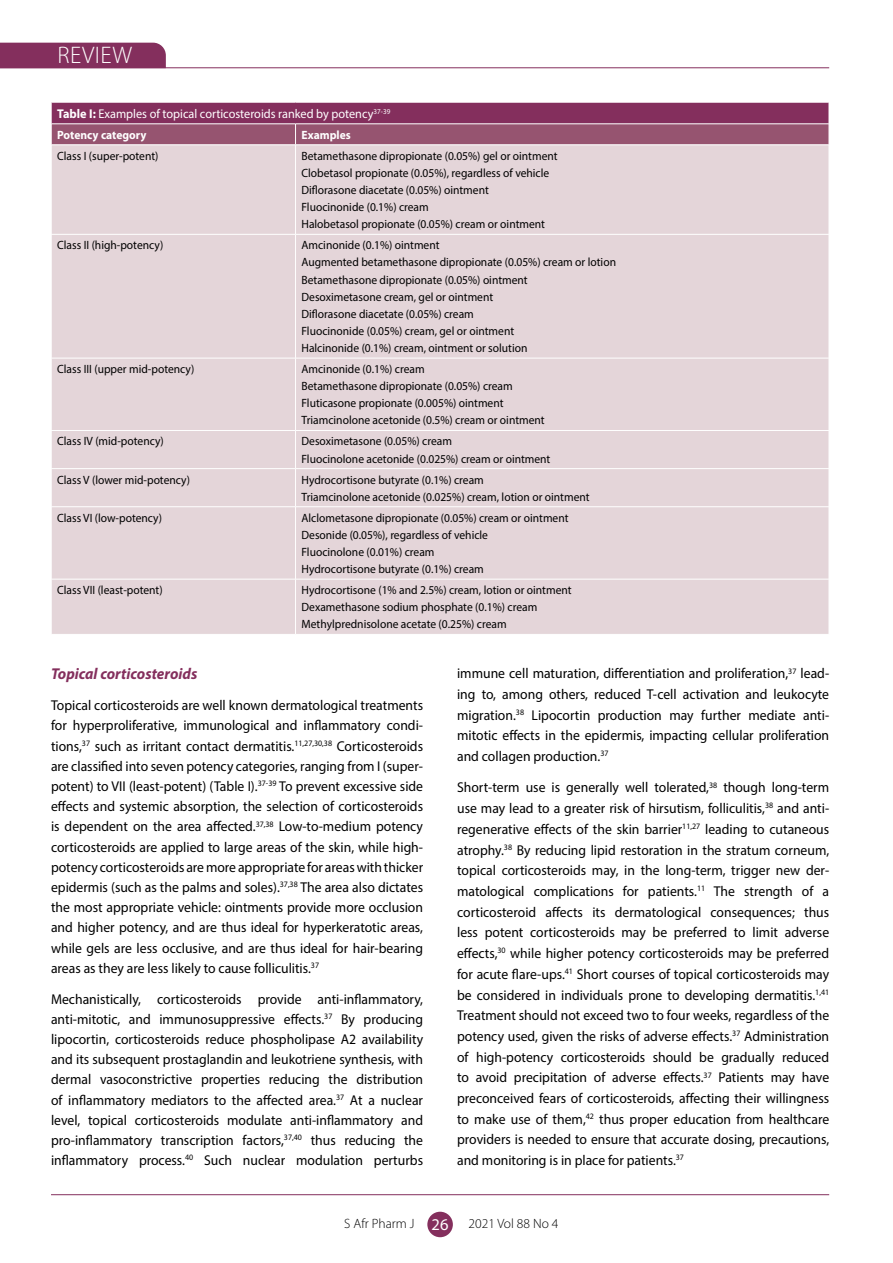
<style>
.page{position:relative;width:893px;height:1263px;background:#fff}
.page>*{position:absolute;margin:0;border:0;box-sizing:border-box;transform-origin:0 0}
.t1{font:300 24px "Myriad Pro";letter-spacing:.02em;color:#fff}
.t2{font:italic 700 15.75px "Myriad Pro";color:#842f5d;scale:.96 1}
.t3{font:14.25px/20.7px "Myriad Pro";color:#000;text-align:justify;scale:.96 1}
.t4{font:300 13.5px "Myriad Pro";color:#000}
.t5{font:12.75px "Myriad Pro";color:#fff;scale:.96 1}
.t6{font:12px/17.1px "Myriad Pro";color:#000;scale:.96 1}
.t7{font:700 12px "Myriad Pro";color:#fff;scale:.96 1}
.s1{font-weight:700}
.s2{font-weight:400;font-size:16.5px;color:#fff}
</style>
<div class="page">
<hr style="left:51px;top:1194px;width:778px;height:1px;background:#842f5d">
<div style="left:427px;top:1212px;width:26px;height:25px;background:#842f5d;border-radius:50%"></div>
<svg style="left:0;top:42px;width:167px;height:27px;background:#8b3b67"></svg>
<hr style="left:0;top:67px;width:829px;height:1px;background:#842f5d">
<div style="left:52px;top:146px;width:777px;height:488px;background:#e4d5d9"></div>
<svg style="left:51px;top:102px;width:778px;height:43px;background:#934c6f"></svg>
<hr style="left:295px;top:145px;width:1px;height:89px;background:#fff">
<hr style="left:51px;top:234px;width:245px;height:1px;background:#fff">
<hr style="left:296px;top:234px;width:533px;height:1px;background:#fff">
<hr style="left:295px;top:234px;width:1px;height:124px;background:#fff">
<hr style="left:51px;top:358px;width:245px;height:1px;background:#fff">
<hr style="left:296px;top:358px;width:533px;height:1px;background:#fff">
<hr style="left:295px;top:358px;width:1px;height:72px;background:#fff">
<hr style="left:51px;top:430px;width:245px;height:1px;background:#fff">
<hr style="left:296px;top:430px;width:533px;height:1px;background:#fff">
<hr style="left:295px;top:431px;width:1px;height:37px;background:#fff">
<hr style="left:51px;top:468px;width:245px;height:1px;background:#fff">
<hr style="left:296px;top:468px;width:533px;height:1px;background:#fff">
<hr style="left:295px;top:469px;width:1px;height:37px;background:#fff">
<hr style="left:51px;top:506px;width:245px;height:1px;background:#fff">
<hr style="left:296px;top:506px;width:533px;height:1px;background:#fff">
<hr style="left:295px;top:507px;width:1px;height:72px;background:#fff">
<hr style="left:51px;top:579px;width:245px;height:1px;background:#fff">
<hr style="left:296px;top:579px;width:533px;height:1px;background:#fff">
<hr style="left:295px;top:579px;width:1px;height:55px;background:#fff">
<h1 class="t1" style="left:58px;top:41px;width:76px">REVIEW</h1>
<p class="t5" style="left:57px;top:106px;width:349px"><span class="s1">Table I:</span> Examples of topical corticosteroids ranked by potency<sup>37-39</sup></p>
<p class="t7" style="left:57px;top:127px;width:94px">Potency category</p>
<p class="t7" style="left:302px;top:127px;width:53px">Examples</p>
<p class="t6" style="left:57px;top:147px;width:107px">Class I (super-potent)</p>
<p class="t6" style="left:302px;top:147px;width:268px">Betamethasone dipropionate (0.05%) gel or ointment Clobetasol propionate (0.05%), regardless of vehicle Diflorasone diacetate (0.05%) ointment<br>Fluocinonide (0.1%) cream<br>Halobetasol propionate (0.05%) cream or ointment</p>
<p class="t6" style="left:57px;top:237px;width:112px">Class II (high-potency)</p>
<p class="t6" style="left:302px;top:237px;width:329px">Amcinonide (0.1%) ointment<br>Augmented betamethasone dipropionate (0.05%) cream or lotion Betamethasone dipropionate (0.05%) ointment<br>Desoximetasone cream, gel or ointment<br>Diflorasone diacetate (0.05%) cream<br>Fluocinonide (0.05%) cream, gel or ointment<br>Halcinonide (0.1%) cream, ointment or solution</p>
<p class="t6" style="left:57px;top:360px;width:144px">Class III (upper mid-potency)</p>
<p class="t6" style="left:302px;top:360px;width:255px">Amcinonide (0.1%) cream<br>Betamethasone dipropionate (0.05%) cream Fluticasone propionate (0.005%) ointment Triamcinolone acetonide (0.5%) cream or ointment</p>
<p class="t6" style="left:57px;top:433px;width:113px">Class IV (mid-potency)</p>
<p class="t6" style="left:302px;top:433px;width:261px">Desoximetasone (0.05%) cream<br>Fluocinolone acetonide (0.025%) cream or ointment</p>
<p class="t6" style="left:57px;top:471px;width:140px">Class V (lower mid-potency)</p>
<p class="t6" style="left:302px;top:471px;width:302px">Hydrocortisone butyrate (0.1%) cream<br>Triamcinolone acetonide (0.025%) cream, lotion or ointment</p>
<p class="t6" style="left:57px;top:509px;width:111px">Class VI (low-potency)</p>
<p class="t6" style="left:302px;top:509px;width:280px">Alclometasone dipropionate (0.05%) cream or ointment Desonide (0.05%), regardless of vehicle<br>Fluocinolone (0.01%) cream<br>Hydrocortisone butyrate (0.1%) cream</p>
<p class="t6" style="left:57px;top:581px;width:111px">Class VII (least-potent)</p>
<p class="t6" style="left:302px;top:581px;width:283px">Hydrocortisone (1% and 2.5%) cream, lotion or ointment<br>Dexamethasone sodium phosphate (0.1%) cream<br>Methylprednisolone acetate (0.25%) cream</p>
<p class="t2" style="left:51px;top:664px;width:154px">Topical corticosteroids</p>
<p class="t3" style="left:51px;top:695px;width:389px;line-height:20.2px">Topical corticosteroids are well known dermatological treatments for hyperproliferative, immunological and inflammatory condi&shy;tions,<sup>37</sup> such as irritant contact dermatitis.<sup>11,27,30,38</sup> Corticosteroids are classified into seven potency categories, ranging from I (super&shy;potent) to VII (least-potent) (Table I).<sup>37-39</sup> To prevent excessive side effects and systemic absorption, the selection of corticosteroids is dependent on the area affected.<sup>37,38</sup> Low-to-medium potency corticosteroids are applied to large areas of the skin, while high&shy;potency corticosteroids are more appropriate for areas with thicker epidermis (such as the palms and soles).<sup>37,38</sup> The area also dictates the most appropriate vehicle: ointments provide more occlusion and higher potency, and are thus ideal for hyperkeratotic areas, while gels are less occlusive, and are thus ideal for hair-bearing areas as they are less likely to cause folliculitis.<sup>37</sup></p>
<p class="t3" style="left:51px;top:988px;width:389px;line-height:20.2px">Mechanistically, corticosteroids provide anti-inflammatory, anti-mitotic, and immunosuppressive effects.<sup>37</sup> By producing lipocortin, corticosteroids reduce phospholipase A2 availability and its subsequent prostaglandin and leukotriene synthesis, with dermal vasoconstrictive properties reducing the distribution of inflammatory mediators to the affected area.<sup>37</sup> At a nuclear level, topical corticosteroids modulate anti-inflammatory and pro-inflammatory transcription factors,<sup>37,40</sup> thus reducing the inflammatory process.<sup>40</sup> Such nuclear modulation perturbs</p>
<p class="t3" style="left:457px;top:663px;width:389px">immune cell maturation, differentiation and proliferation,<sup>37</sup> lead&shy;ing to, among others, reduced T-cell activation and leukocyte migration.<sup>38</sup> Lipocortin production may further mediate anti&shy;mitotic effects in the epidermis, impacting cellular proliferation and collagen production.<sup>37</sup></p>
<p class="t3" style="left:457px;top:777px;width:389px">Short-term use is generally well tolerated,<sup>38</sup> though long-term use may lead to a greater risk of hirsutism, folliculitis,<sup>38</sup> and anti&shy;regenerative effects of the skin barrier<sup>11,27</sup> leading to cutaneous atrophy.<sup>38</sup> By reducing lipid restoration in the stratum corneum, topical corticosteroids may, in the long-term, trigger new der&shy;matological complications for patients.<sup>11</sup> The strength of a corticosteroid affects its dermatological consequences; thus less potent corticosteroids may be preferred to limit adverse effects,<sup>30</sup> while higher potency corticosteroids may be preferred for acute flare-ups.<sup>41</sup> Short courses of topical corticosteroids may be considered in individuals prone to developing dermatitis.<sup>1,41<br></sup>Treatment should not exceed two to four weeks, regardless of the potency used, given the risks of adverse effects.<sup>37</sup> Administration of high-potency corticosteroids should be gradually reduced to avoid precipitation of adverse effects.<sup>37</sup> Patients may have preconceived fears of corticosteroids, affecting their willingness to make use of them,<sup>42</sup> thus proper education from healthcare providers is needed to ensure that accurate dosing, precautions, and monitoring is in place for patients.<sup>37</sup></p>
<p class="t4" style="left:344px;top:1215px;width:106px">S Afr Pharm J <span class="s2">26</span></p>
<p class="t4" style="left:469px;top:1215px;width:91px">2021 Vol 88 No 4</p>
</div>
